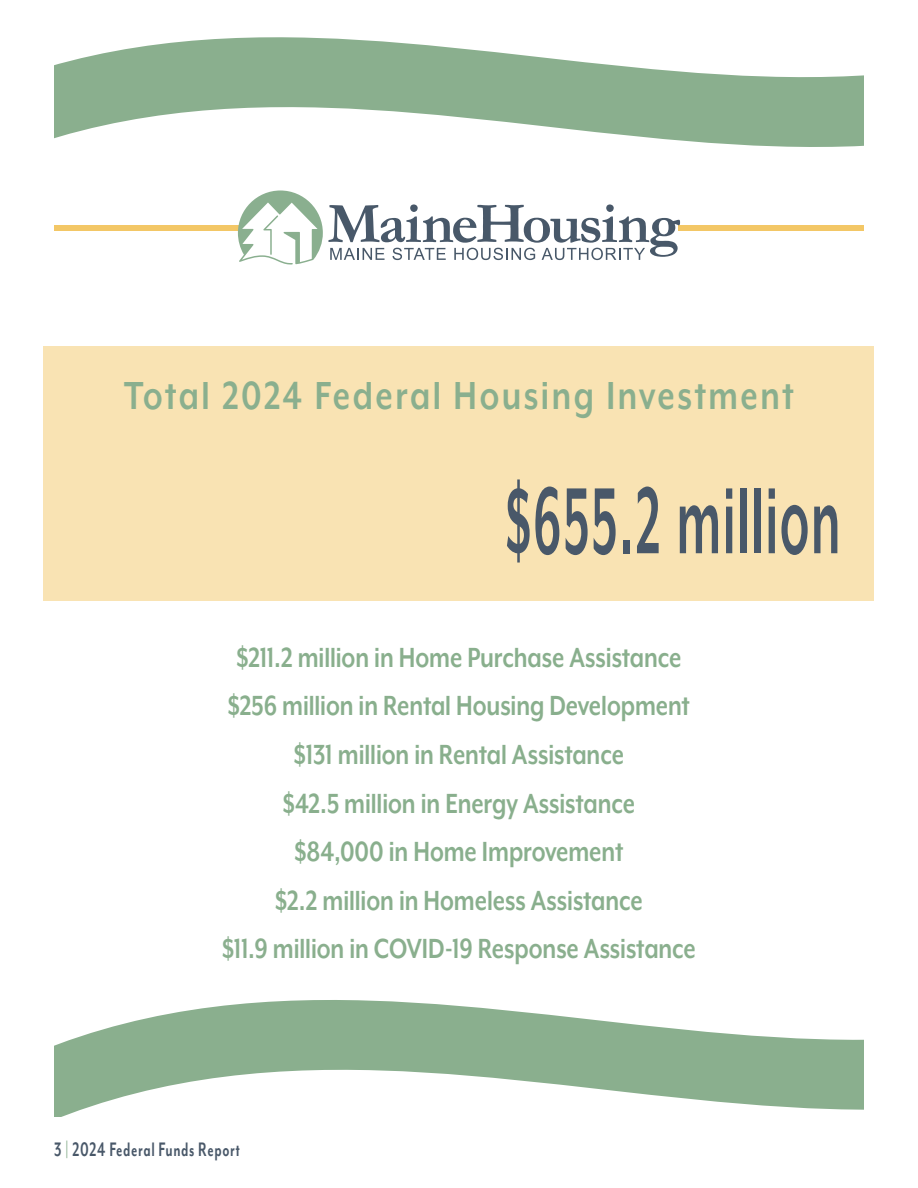
<style>
.page{position:relative;width:918px;height:1188px;background:#fff}
.page>*{position:absolute;margin:0;border:0;box-sizing:border-box;transform-origin:0 0}
.Heading1{font:700 108px "Mr Eaves XL Mod OT";letter-spacing:.035em;color:#495869;scale:.5 1}
.Heading2{font:700 45px "Mr Eaves XL Mod OT";letter-spacing:.07em;color:#8aaf8e;scale:.8 1}
.Heading2-2{font:700 31.8px "Mr Eaves XL Mod OT";letter-spacing:-.005em;color:#89af8d;scale:.8 1}
.Heading2-3{font:700 31.8px "Mr Eaves XL Mod OT";letter-spacing:-.005em;color:#8aaf8e;scale:.8 1}
.t1{font:700 22.5px "Mr Eaves Mod OT";letter-spacing:.04em;color:#495869;scale:.67 1}
.s1{color:#8aaf8e}
</style>
<div class="page">
<svg style="left:140px;top:1000px;width:454px;height:20px;fill:#8aaf8e"></svg>
<svg style="left:54px;top:1020px;width:810px;height:97px;fill:#8aaf8e"></svg>
<svg style="left:54px;top:37px;width:810px;height:63px;fill:#8aaf8e"></svg>
<svg style="left:43px;top:100px;width:831px;height:249px"></svg>
<div style="left:44px;top:347px;width:830px;height:254px;background:#f9e3b3"></div>
<div style="left:54px;top:225px;width:810px;height:5px;background:#f3c766"></div>
<div style="left:240px;top:163px;width:438px;height:129px;background:#fff"></div>
<svg style="left:238px;top:190px;width:442px;height:75px"></svg>
<div style="left:0;top:11px;width:54px;height:243px;background:#fff"></div>
<div style="left:864px;top:0;width:54px;height:243px;background:#fff"></div>
<p class="Heading2" style="left:124px;top:371px;width:839px">Total 2024 Federal Housing Investment</p>
<p class="Heading1" style="left:506px;top:461px;width:671px">$655.2 million</p>
<p class="Heading2-2" style="left:236px;top:640px;width:558px">$211.2 million in Home Purchase Assistance</p>
<p class="Heading2-2" style="left:228px;top:688px;width:579px">$256 million in Rental Housing Development</p>
<p class="Heading2-2" style="left:294px;top:737px;width:414px">$131 million in Rental Assistance</p>
<p class="Heading2-2" style="left:283px;top:785px;width:442px">$42.5 million in Energy Assistance</p>
<p class="Heading2-2" style="left:295px;top:834px;width:413px">$84,000 in Home Improvement</p>
<p class="Heading2-2" style="left:275px;top:883px;width:461px">$2.2 million in Homeless Assistance</p>
<p class="Heading2-3" style="left:222px;top:931px;width:594px">$11.9 million in COVID-19 Response Assistance</p>
<p class="t1" style="left:54px;top:1136px;width:279px">3 <span class="s1">|</span> 2024 Federal Funds Report</p>
</div>
